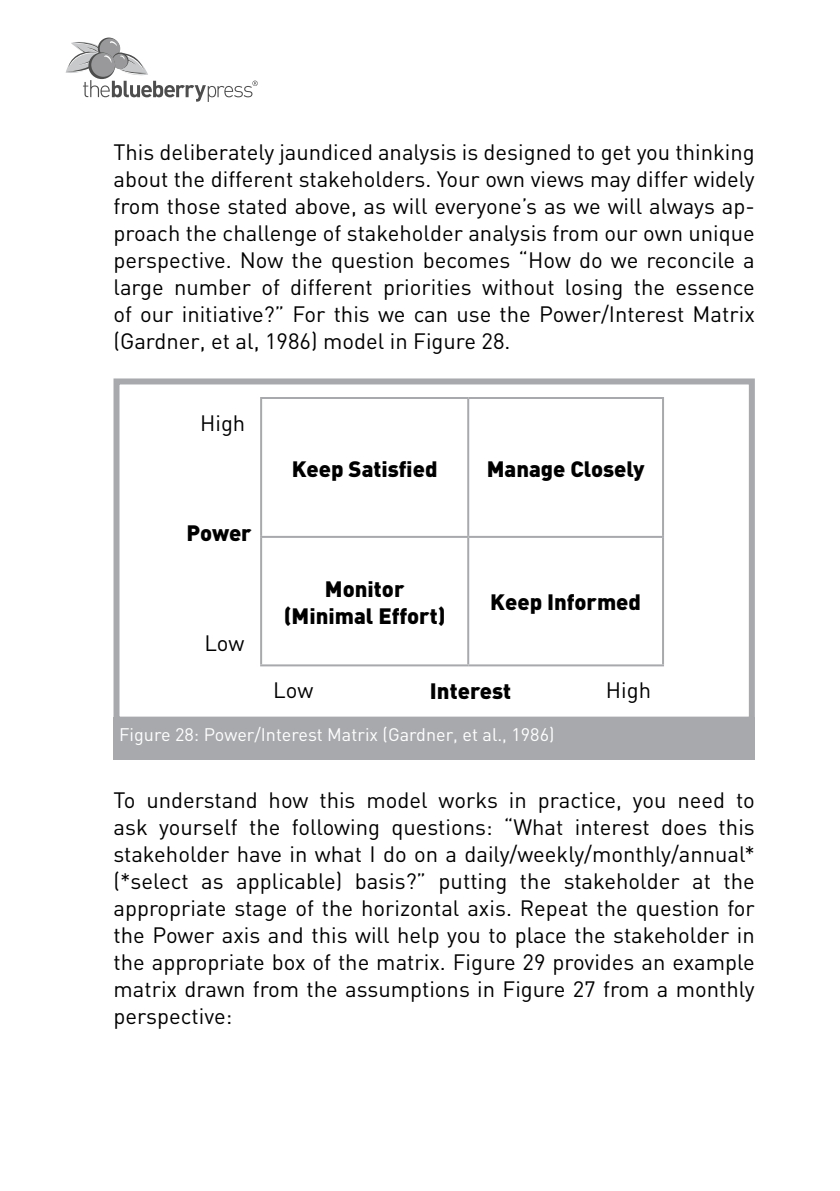
<style>
.page{position:relative;width:840px;height:1191px;background:#fff}
.page>*{position:absolute;margin:0;border:0;box-sizing:border-box;transform-origin:0 0}
.t1{font:22px/27px "DIN";color:#000;text-align:justify}
.t2{font:900 22px/27px "DIN";color:#000;text-align:center}
.t3{font:18px "DIN";color:#fff}
</style>
<div class="page">
<svg style="left:65px;top:39px;width:192px;height:63px"></svg>
<div style="left:113px;top:378px;width:641px;height:344px;border:6px solid #a7a9ac"></div>
<div style="left:113px;top:717px;width:641px;height:42px;background:#a7a9ac"></div>
<hr style="left:260px;top:397px;width:208px;height:2px;background:#a7a9ac">
<hr style="left:260px;top:399px;width:2px;height:137px;background:#a7a9ac">
<hr style="left:468px;top:397px;width:195px;height:2px;background:#a7a9ac">
<hr style="left:467px;top:399px;width:2px;height:137px;background:#a7a9ac">
<hr style="left:661px;top:399px;width:2px;height:137px;background:#a7a9ac">
<hr style="left:260px;top:536px;width:208px;height:2px;background:#a7a9ac">
<hr style="left:260px;top:538px;width:2px;height:126px;background:#a7a9ac">
<hr style="left:468px;top:536px;width:195px;height:2px;background:#a7a9ac">
<hr style="left:467px;top:538px;width:2px;height:126px;background:#a7a9ac">
<hr style="left:661px;top:538px;width:2px;height:126px;background:#a7a9ac">
<hr style="left:260px;top:664px;width:208px;height:2px;background:#a7a9ac">
<hr style="left:468px;top:664px;width:195px;height:2px;background:#a7a9ac">
<p class="t1" style="left:113px;top:138px;width:642px">This deliberately jaundiced analysis is designed to get you thinking about the different stakeholders. Your own views may differ widely from those stated above, as will everyone’s as we will always ap&shy;proach the challenge of stakeholder analysis from our own unique perspective. Now the question becomes “How do we reconcile a large number of different priorities without losing the essence of our initiative?” For this we can use the Power/Interest Matrix (Gardner, et al, 1986) model in Figure 28.</p>
<p class="t1" style="left:200px;top:409px;width:47px">High</p>
<p class="t2" style="left:186px;top:518px;width:67px">Power</p>
<p class="t1" style="left:204px;top:629px;width:42px">Low</p>
<p class="t2" style="left:291px;top:454px;width:147px">Keep Satisfied</p>
<p class="t2" style="left:486px;top:454px;width:159px">Manage Closely</p>
<p class="t2" style="left:283px;top:574px;width:163px">Monitor (Minimal Effort)</p>
<p class="t2" style="left:490px;top:587px;width:152px">Keep Informed</p>
<p class="t1" style="left:273px;top:676px;width:42px">Low</p>
<p class="t2" style="left:429px;top:676px;width:82px">Interest</p>
<p class="t1" style="left:605px;top:676px;width:47px">High</p>
<p class="t3" style="left:119px;top:723px;width:436px">Figure 28: Power/Interest Matrix (Gardner, et al., 1986)</p>
<p class="t1" style="left:113px;top:786px;width:642px">To understand how this model works in practice, you need to ask yourself the following questions: “What interest does this stakeholder have in what I do on a daily/weekly/monthly/annual* (*select as applicable) basis?” putting the stakeholder at the appropriate stage of the horizontal axis. Repeat the question for the Power axis and this will help you to place the stakeholder in the appropriate box of the matrix. Figure 29 provides an example matrix drawn from the assumptions in Figure 27 from a monthly perspective:</p>
</div>
